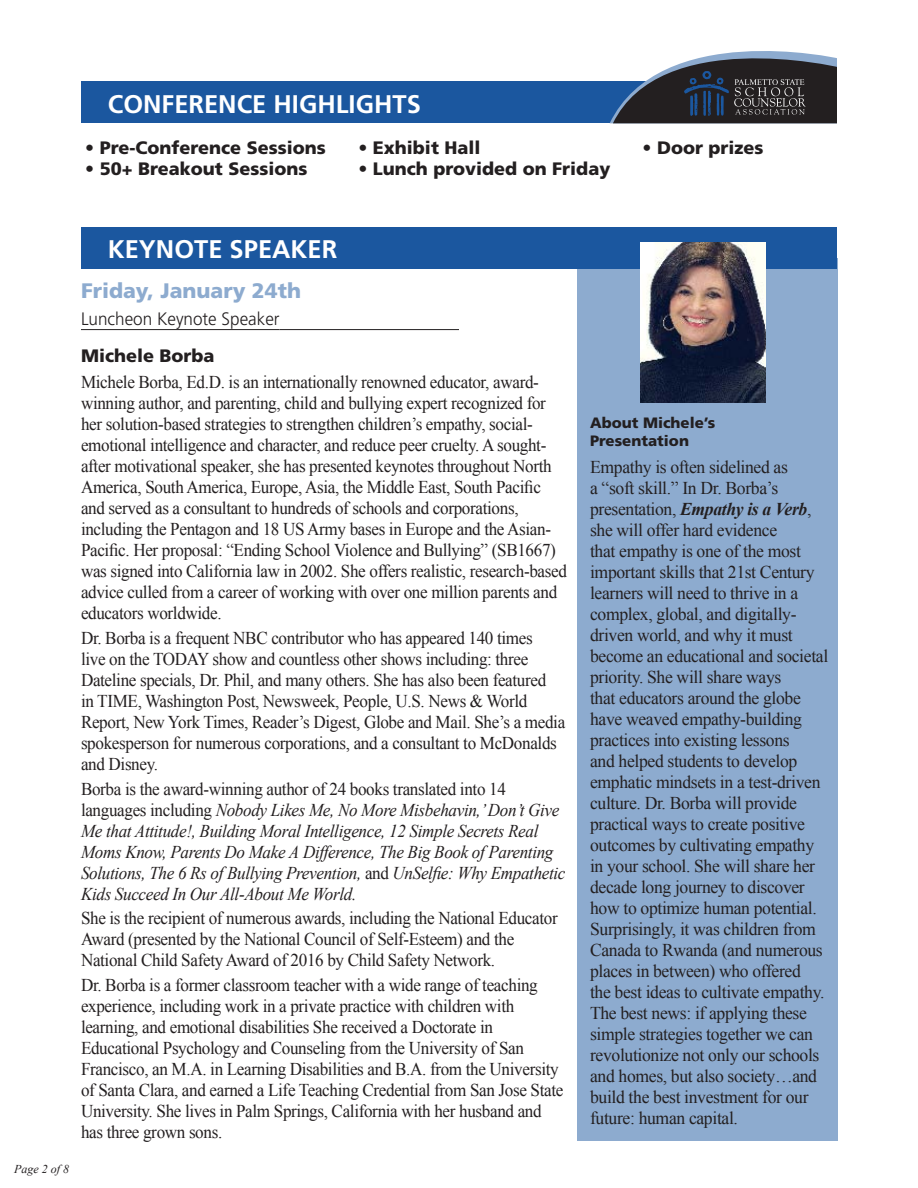
<style>
.page{position:relative;width:918px;height:1188px;background:#fff}
.page>*{position:absolute;margin:0;border:0;box-sizing:border-box;transform-origin:0 0}
.t1{font:700 25.5px "Frutiger";color:#fff}
.t2{font:900 21px "Frutiger";color:#8dabcf}
.t3{font:18px/21px "Times New Roman";letter-spacing:-.02em;color:#231f20;scale:.95 1}
.t4{font:18px/21px "Times New Roman";letter-spacing:-.02em;color:#231f20}
.t5{font:italic 18px/21px "Times New Roman";letter-spacing:-.02em;color:#231f20;scale:.95 1}
.t6{font:900 18px "Frutiger";color:#231f20}
.t7{font:300 18px "Frutiger";color:#231f20;scale:.95 1}
.t8{font:900 15px/18px "Frutiger";color:#231f20}
.t9{font:italic 12px "Times New Roman";color:#231f20}
.s1{font-style:normal}
.s2{font-weight:700;font-style:italic}
</style>
<div class="page">
<div style="left:577px;top:258px;width:261px;height:882px;background:#8dabcf"></div>
<hr style="left:81px;top:329px;width:199px;height:1px;background:#231f20">
<hr style="left:280px;top:329px;width:179px;height:1px;background:#231f20">
<div style="left:81px;top:227px;width:755px;height:42px;background:#1b579f"></div>
<div style="left:81px;top:82px;width:755px;height:41px;background:#1b579f"></div>
<svg style="left:610px;top:51px;width:227px;height:72px"></svg>
<img style="left:640px;top:242px;width:126px;height:161px">
<h1 class="t1" style="left:108px;top:89px;width:315px">CONFERENCE HIGHLIGHTS</h1>
<p class="t6" style="left:85px;top:136px;width:242px">• Pre-Conference Sessions</p>
<p class="t6" style="left:85px;top:157px;width:224px">• 50+ Breakout Sessions</p>
<p class="t6" style="left:358px;top:136px;width:124px">• Exhibit Hall</p>
<p class="t6" style="left:358px;top:157px;width:253px">• Lunch provided on Friday</p>
<p class="t6" style="left:642px;top:136px;width:123px">• Door prizes</p>
<p class="t9" style="left:14px;top:1160px;width:56px">Page 2 of 8</p>
<h1 class="t1" style="left:108px;top:235px;width:231px">KEYNOTE SPEAKER</h1>
<p class="t2" style="left:81px;top:278px;width:222px">Friday, January 24th</p>
<p class="t7" style="left:81px;top:309px;width:211px">Luncheon Keynote Speaker</p>
<p class="t6" style="left:81px;top:344px;width:135px">Michele Borba</p>
<p class="t3" style="left:81px;top:371px;width:513px">Michele Borba, Ed.D. is an internationally renowned educator, award&shy;winning author, and parenting, child and bullying expert recognized for her solution-based strategies to strengthen children’s empathy, social&shy;emotional intelligence and character, and reduce peer cruelty. A sought&shy;after motivational speaker, she has presented keynotes throughout North America, South America, Europe, Asia, the Middle East, South Pacific and served as a consultant to hundreds of schools and corporations, including the Pentagon and 18 US Army bases in Europe and the Asian-Pacific. Her proposal: “Ending School Violence and Bullying” (SB1667) was signed into California law in 2002. She offers realistic, research-based advice culled from a career of working with over one million parents and educators worldwide.</p>
<p class="t3" style="left:81px;top:627px;width:511px">Dr. Borba is a frequent NBC contributor who has appeared 140 times<br>live on the TODAY show and countless other shows including: three Dateline specials, Dr. Phil, and many others. She has also been featured<br>in TIME, Washington Post, Newsweek, People, U.S. News &amp; World Report, New York Times, Reader’s Digest, Globe and Mail. She’s a media spokesperson for numerous corporations, and a consultant to McDonalds and Disney.</p>
<p class="t5" style="left:81px;top:778px;width:512px"><span class="s1">Borba is the award-winning author of 24 books translated into 14 languages including</span> Nobody Likes Me, No More Misbehavin,’ Don’t Give Me that Attitude!, Building Moral Intelligence, 12 Simple Secrets Real Moms Know, Parents Do Make A Difference, The Big Book of Parenting Solutions, The 6 Rs of Bullying Prevention, <span class="s1">and</span> UnSelfie: Why Empathetic Kids Succeed In Our All-About Me World.</p>
<p class="t3" style="left:81px;top:908px;width:503px">She is the recipient of numerous awards, including the National Educator<br>Award (presented by the National Council of Self-Esteem) and the<br>National Child Safety Award of 2016 by Child Safety Network.</p>
<p class="t3" style="left:81px;top:974px;width:509px">Dr. Borba is a former classroom teacher with a wide range of teaching experience, including work in a private practice with children with learning, and emotional disabilities She received a Doctorate in Educational Psychology and Counseling from the University of San Francisco, an M.A. in Learning Disabilities and B.A. from the University of Santa Clara, and earned a Life Teaching Credential from San Jose State University. She lives in Palm Springs, California with her husband and has three grown sons.</p>
<p class="t8" style="left:590px;top:414px;width:127px">About Michele’s<br>Presentation</p>
<p class="t4" style="left:590px;top:456px;width:240px">Empathy is often sidelined as<br>a “soft skill.” In Dr. Borba’s presentation, <span class="s2">Empathy is a Verb</span>, she will offer hard evidence<br>that empathy is one of the most important skills that 21st Century learners will need to thrive in a complex, global, and digitally&shy;driven world, and why it must become an educational and societal priority. She will share ways<br>that educators around the globe have weaved empathy-building practices into existing lessons<br>and helped students to develop emphatic mindsets in a test-driven culture. Dr. Borba will provide practical ways to create positive outcomes by cultivating empathy in your school. She will share her decade long journey to discover how to optimize human potential.<br>Surprisingly, it was children from<br>Canada to Rwanda (and numerous places in between) who offered<br>the best ideas to cultivate empathy.<br>The best news: if applying these simple strategies together we can revolutionize not only our schools and homes, but also society…and build the best investment for our future: human capital.</p>
</div>
